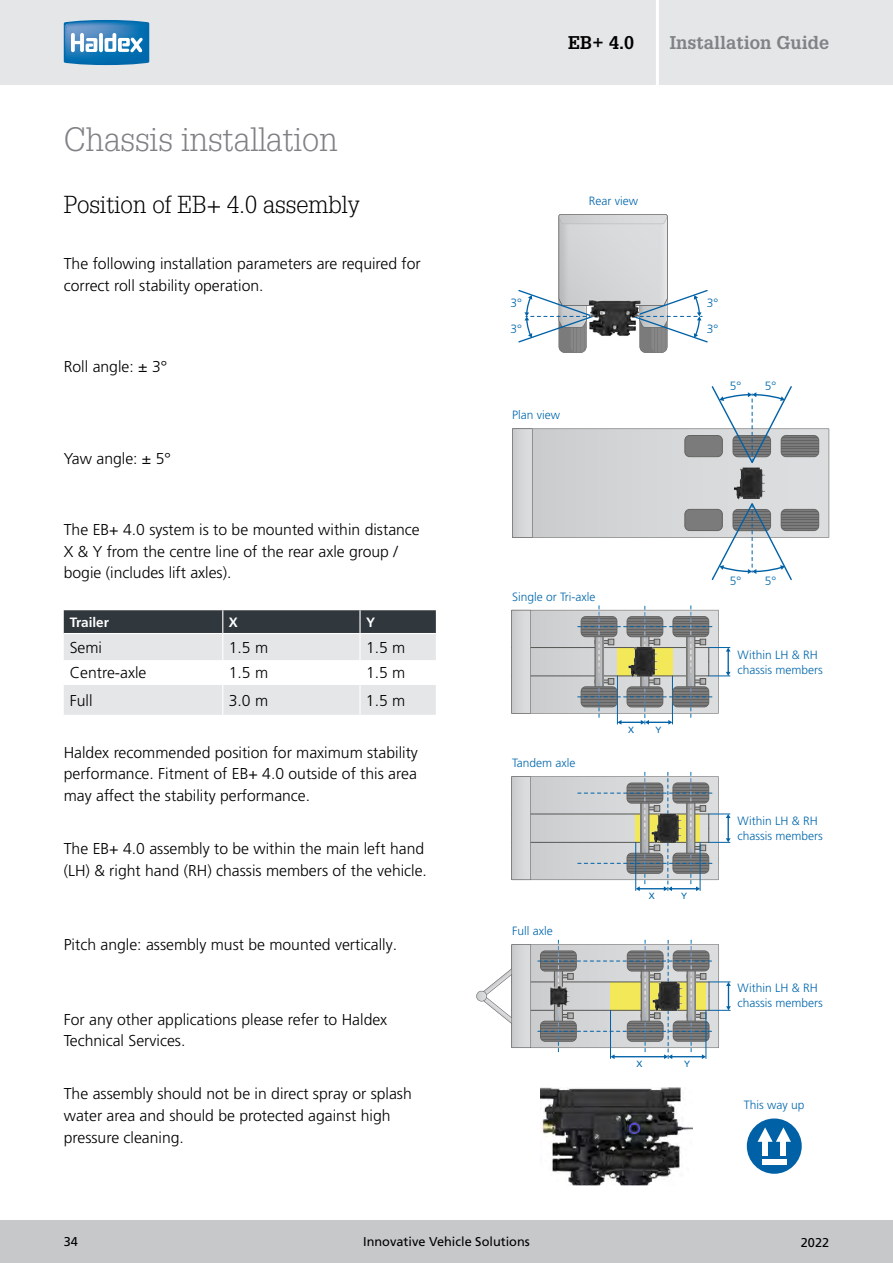
<style>
.page{position:relative;width:893px;height:1263px;background:#fff}
.page>*{position:absolute;margin:0;border:0;box-sizing:border-box;transform-origin:0 0}
.t1{font:300 33px "Glypha LT Std";color:#818185}
.t2{font:300 24px "Glypha LT Std";color:#000}
.t3{font:700 18px "Glypha LT Std";color:#808285}
.t4{font:700 18px "Glypha LT Std";color:#000}
.t5{font:300 15.75px/21.8px "Frutiger LT Pro";color:#000}
.t6{font:700 13.5px "Frutiger LT";color:#fff}
.t7{font:12.75px "Frutiger LT";color:#000}
.t8{font:300 12px/15px "Frutiger LT Pro";color:#0067ac}
.t9{font:9px "Frutiger LT Pro";color:#0067ac}
</style>
<div class="page">
<div style="left:0;top:0;width:893px;height:85px;background:#e5e6e7"></div>
<div style="left:0;top:1220px;width:893px;height:43px;background:#c7c8ca"></div>
<hr style="left:656px;top:0;width:3px;height:85px;background:#fff">
<svg style="left:64px;top:20px;width:85px;height:45px;background:#5196c6"></svg>
<svg style="left:512px;top:386px;width:317px;height:194px"></svg>
<svg style="left:64px;top:610px;width:372px;height:105px"></svg>
<hr style="left:359px;top:660px;width:2px;height:25px;background:#fff">
<hr style="left:222px;top:685px;width:1px;height:30px;background:#fff">
<hr style="left:359px;top:685px;width:2px;height:30px;background:#fff">
<hr style="left:64px;top:633px;width:159px;height:1px;background:#fff">
<hr style="left:223px;top:633px;width:137px;height:1px;background:#fff">
<hr style="left:360px;top:633px;width:76px;height:1px;background:#fff">
<svg style="left:476px;top:939px;width:255px;height:120px"></svg>
<svg style="left:511px;top:771px;width:219px;height:120px"></svg>
<img style="left:541px;top:1087px;width:152px;height:98px">
<div style="left:747px;top:1118px;width:55px;height:56px;background:#0061a7;border-radius:50%"></div>
<div style="left:762px;top:1135px;width:6px;height:21px;background:#fff"></div>
<div style="left:781px;top:1135px;width:5px;height:21px;background:#fff"></div>
<svg style="left:758px;top:1127px;width:33px;height:15px"></svg>
<div style="left:762px;top:1159px;width:24px;height:6px;background:#fff"></div>
<svg style="left:518px;top:214px;width:190px;height:139px"></svg>
<img style="left:571px;top:284px;width:85px;height:64px">
<svg style="left:511px;top:605px;width:219px;height:120px;background:#bdbfbc"></svg>
<h1 class="t1" style="left:64px;top:121px;width:275px">Chassis installation</h1>
<h2 class="t2" style="left:64px;top:191px;width:297px">Position of EB+ 4.0 assembly</h2>
<p class="t5" style="left:64px;top:253px;width:359px">The following installation parameters are required for correct roll stability operation.</p>
<p class="t5" style="left:64px;top:356px;width:105px">Roll angle: ± 3°</p>
<p class="t5" style="left:64px;top:448px;width:109px">Yaw angle: ± 5°</p>
<p class="t5" style="left:64px;top:519px;width:358px">The EB+ 4.0 system is to be mounted within distance<br>X &amp; Y from the centre line of the rear axle group / bogie (includes lift axles).</p>
<p class="t6" style="left:70px;top:615px;width:41px">Trailer</p>
<p class="t6" style="left:229px;top:615px;width:11px">X</p>
<p class="t6" style="left:366px;top:615px;width:11px">Y</p>
<p class="t5" style="left:70px;top:637px;width:34px">Semi</p>
<p class="t5" style="left:229px;top:637px;width:41px">1.5 m</p>
<p class="t5" style="left:366px;top:637px;width:41px">1.5 m</p>
<p class="t5" style="left:70px;top:662px;width:78px">Centre-axle</p>
<p class="t5" style="left:229px;top:662px;width:41px">1.5 m</p>
<p class="t5" style="left:366px;top:662px;width:41px">1.5 m</p>
<p class="t5" style="left:70px;top:689px;width:24px">Full</p>
<p class="t5" style="left:229px;top:689px;width:41px">3.0 m</p>
<p class="t5" style="left:366px;top:689px;width:41px">1.5 m</p>
<p class="t5" style="left:64px;top:741px;width:356px;text-align:justify">Haldex recommended position for maximum stability performance. Fitment of EB+ 4.0 outside of this area may affect the stability performance.</p>
<p class="t5" style="left:64px;top:838px;width:365px">The EB+ 4.0 assembly to be within the main left hand (LH) &amp; right hand (RH) chassis members of the vehicle.</p>
<p class="t5" style="left:64px;top:934px;width:335px">Pitch angle: assembly must be mounted vertically.</p>
<p class="t5" style="left:64px;top:1008px;width:325px">For any other applications please refer to Haldex<br>Technical Services.</p>
<p class="t5" style="left:64px;top:1083px;width:350px">The assembly should not be in direct spray or splash water area and should be protected against high pressure cleaning.</p>
<p class="t4" style="left:568px;top:31px;width:67px">EB+ 4.0</p>
<p class="t3" style="left:670px;top:31px;width:161px">Installation Guide</p>
<p class="t8" style="left:589px;top:193px;width:51px">Rear view</p>
<p class="t8" style="left:511px;top:295px;width:13px">3°</p>
<p class="t8" style="left:707px;top:295px;width:13px">3°</p>
<p class="t8" style="left:511px;top:321px;width:13px">3°</p>
<p class="t8" style="left:707px;top:321px;width:13px">3°</p>
<p class="t8" style="left:512px;top:408px;width:49px">Plan view</p>
<p class="t8" style="left:730px;top:379px;width:13px">5°</p>
<p class="t8" style="left:765px;top:379px;width:13px">5°</p>
<p class="t8" style="left:512px;top:589px;width:85px">Single or Tri-axle</p>
<p class="t8" style="left:512px;top:755px;width:65px">Tandem axle</p>
<p class="t9" style="left:628px;top:724px;width:8px">X</p>
<p class="t9" style="left:656px;top:724px;width:8px">Y</p>
<p class="t8" style="left:512px;top:923px;width:42px">Full axle</p>
<p class="t9" style="left:649px;top:891px;width:8px">X</p>
<p class="t9" style="left:681px;top:891px;width:8px">Y</p>
<p class="t9" style="left:636px;top:1058px;width:8px">X</p>
<p class="t9" style="left:684px;top:1058px;width:8px">Y</p>
<p class="t8" style="left:730px;top:574px;width:13px">5°</p>
<p class="t8" style="left:765px;top:574px;width:13px">5°</p>
<p class="t8" style="left:738px;top:647px;width:87px">Within LH &amp; RH chassis members</p>
<p class="t8" style="left:738px;top:814px;width:87px">Within LH &amp; RH chassis members</p>
<p class="t8" style="left:738px;top:981px;width:87px">Within LH &amp; RH chassis members</p>
<p class="t8" style="left:744px;top:1098px;width:62px">This way up</p>
<p class="t7" style="left:64px;top:1234px;width:16px">34</p>
<p class="t7" style="left:363px;top:1234px;width:168px">Innovative Vehicle Solutions</p>
<p class="t7" style="left:801px;top:1235px;width:30px">2022</p>
</div>
